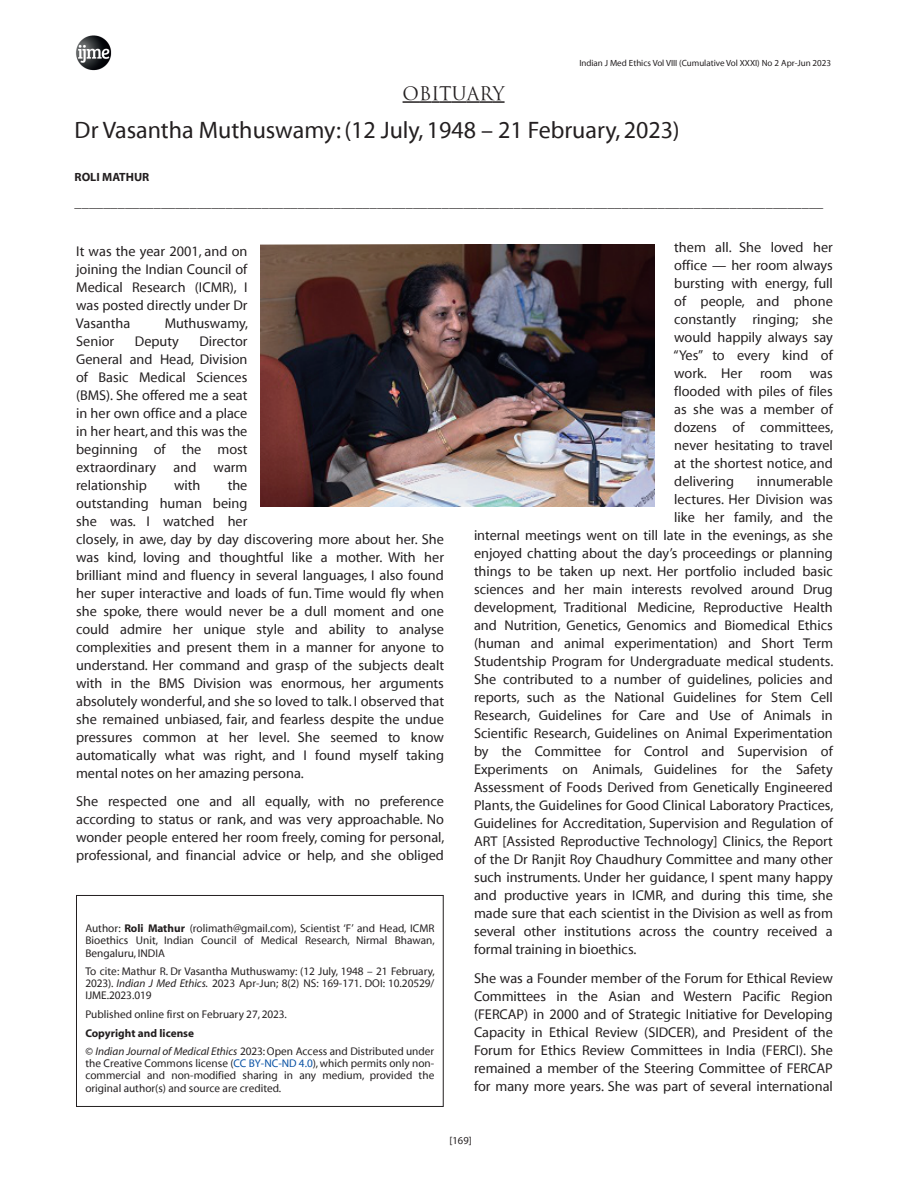
<style>
.page{position:relative;width:918px;height:1188px;background:#fff}
.page>*{position:absolute;margin:0;border:0;box-sizing:border-box;transform-origin:0 0}
.t1{font:24px "Myriad";color:#231f20}
.t2{font:18px "Trajan";color:#231f20}
.t3{font:14.25px/18px "Myriad";color:#231f20;text-align:justify}
.t4{font:700 12px "Myriad";color:#231f20}
.t5{font:11.25px/12.1px "Myriad";color:#231f20;text-align:justify}
.t6{font:10.5px "Myriad";color:#231f20}
.t7{font:9px "Myriad";color:#231f20}
.s1{font-weight:700}
.s2{font-style:italic}
.s3{color:#0750a3}
</style>
<div class="page">
<img style="left:76px;top:35px;width:36px;height:36px">
<svg style="left:403px;top:101px;width:102px;height:2px"></svg>
<div style="left:76px;top:895px;width:368px;height:212px;border:1px solid #231f20"></div>
<img style="left:261px;top:245px;width:394px;height:262px">
<p class="t7" style="left:579px;top:58px;width:253px">Indian J Med Ethics Vol VIII (Cumulative Vol XXXI) No 2 Apr-Jun 2023</p>
<p class="t2" style="left:403px;top:82px;width:104px">OBITUARY</p>
<h1 class="t1" style="left:75px;top:118px;width:607px">Dr Vasantha Muthuswamy: (12 July, 1948 – 21 February, 2023)</h1>
<p class="t4" style="left:75px;top:171px;width:76px">ROLI MATHUR</p>
<p class="t3" style="left:75px;top:194px;width:750px">________________________________________________________________________________________________________</p>
<p class="t3" style="left:674px;top:239px;width:161px">them all. She loved her office — her room always bursting with energy, full of people, and phone constantly ringing; she would happily always say “Yes” to every kind of work. Her room was flooded with piles of files as she was a member of dozens of committees, never hesitating to travel at the shortest notice, and delivering</p>
<p class="t3" style="left:76px;top:243px;width:173px">It was the year 2001, and on joining the Indian Council of Medical Research (ICMR), I was posted directly under Dr Vasantha</p>
<p class="t3" style="left:165px;top:315px;width:85px">Muthuswamy,</p>
<p class="t3" style="left:76px;top:333px;width:173px;text-indent:123px">Director General and Head, Division of Basic Medical Sciences (BMS). She offered me a seat in her own office and a place in her heart, and this was the beginning of the most extraordinary and warm relationship</p>
<p class="t3" style="left:76px;top:333px;width:40px">Senior</p>
<p class="t3" style="left:135px;top:333px;width:46px">Deputy</p>
<p class="t3" style="left:757px;top:473px;width:77px">innumerable</p>
<p class="t3" style="left:674px;top:491px;width:160px">lectures. Her Division was</p>
<p class="t3" style="left:674px;top:509px;width:160px">like her family, and the</p>
<p class="t3" style="left:474px;top:527px;width:360px">internal meetings went on till late in the evenings, as she</p>
<p class="t3" style="left:474px;top:545px;width:360px">enjoyed chatting about the day’s proceedings or planning</p>
<p class="t3" style="left:474px;top:563px;width:360px">things to be taken up next. Her portfolio included basic</p>
<p class="t3" style="left:474px;top:581px;width:360px">sciences and her main interests revolved around Drug</p>
<p class="t3" style="left:474px;top:599px;width:360px">development, Traditional Medicine, Reproductive Health</p>
<p class="t3" style="left:474px;top:617px;width:360px">and Nutrition, Genetics, Genomics and Biomedical Ethics</p>
<p class="t3" style="left:474px;top:635px;width:360px">(human and animal experimentation) and Short Term</p>
<p class="t3" style="left:474px;top:653px;width:361px">Studentship Program for Undergraduate medical students.</p>
<p class="t3" style="left:474px;top:671px;width:360px">She contributed to a number of guidelines, policies and</p>
<p class="t3" style="left:474px;top:689px;width:360px">reports, such as the National Guidelines for Stem Cell</p>
<p class="t3" style="left:474px;top:707px;width:360px">Research, Guidelines for Care and Use of Animals in</p>
<p class="t3" style="left:474px;top:725px;width:360px">Scientific Research, Guidelines on Animal Experimentation</p>
<p class="t3" style="left:474px;top:743px;width:360px">by the Committee for Control and Supervision of</p>
<p class="t3" style="left:474px;top:761px;width:360px">Experiments on Animals, Guidelines for the Safety</p>
<p class="t3" style="left:474px;top:779px;width:360px">Assessment of Foods Derived from Genetically Engineered</p>
<p class="t3" style="left:474px;top:797px;width:361px">Plants, the Guidelines for Good Clinical Laboratory Practices,</p>
<p class="t3" style="left:474px;top:815px;width:360px">Guidelines for Accreditation, Supervision and Regulation of</p>
<p class="t3" style="left:474px;top:833px;width:360px">ART [Assisted Reproductive Technology] Clinics, the Report</p>
<p class="t3" style="left:474px;top:851px;width:360px">of the Dr Ranjit Roy Chaudhury Committee and many other</p>
<p class="t3" style="left:474px;top:869px;width:360px">such instruments. Under her guidance, I spent many happy</p>
<p class="t3" style="left:474px;top:887px;width:360px">and productive years in ICMR, and during this time, she</p>
<p class="t3" style="left:474px;top:905px;width:360px">made sure that each scientist in the Division as well as from</p>
<p class="t3" style="left:474px;top:923px;width:360px">several other institutions across the country received a</p>
<p class="t3" style="left:474px;top:941px;width:164px">formal training in bioethics.</p>
<p class="t3" style="left:474px;top:970px;width:360px">She was a Founder member of the Forum for Ethical Review Committees in the Asian and Western Pacific Region (FERCAP) in 2000 and of Strategic Initiative for Developing Capacity in Ethical Review (SIDCER), and President of the Forum for Ethics Review Committees in India (FERCI). She remained a member of the Steering Committee of FERCAP for many more years. She was part of several international</p>
<p class="t3" style="left:76px;top:477px;width:369px;text-align:left;text-indent:152px">the<br>outstanding human being<br>she was. I watched her<br>closely, in awe, day by day discovering more about her. She was kind, loving and thoughtful like a mother. With her brilliant mind and fluency in several languages, I also found her super interactive and loads of fun. Time would fly when she spoke, there would never be a dull moment and one could admire her unique style and ability to analyse complexities and present them in a manner for anyone to understand. Her command and grasp of the subjects dealt with in the BMS Division was enormous, her arguments absolutely wonderful, and she so loved to talk. I observed that she remained unbiased, fair, and fearless despite the undue pressures common at her level. She seemed to know automatically what was right, and I found myself taking mental notes on her amazing persona.</p>
<p class="t3" style="left:76px;top:793px;width:370px">She respected one and all equally, with no preference according to status or rank, and was very approachable. No wonder people entered her room freely, coming for personal, professional, and financial advice or help, and she obliged</p>
<p class="t3" style="left:174px;top:477px;width:28px">with</p>
<p class="t5" style="left:85px;top:923px;width:351px">Author: <span class="s1">Roli Mathur</span> (rolimath@gmail.com), Scientist ‘F’ and Head, ICMR Bioethics Unit, Indian Council of Medical Research, Nirmal Bhawan, Bengaluru, INDIA</p>
<p class="t5" style="left:85px;top:966px;width:351px">To cite: Mathur R. Dr Vasantha Muthuswamy: (12 July, 1948 – 21 February, 2023). <span class="s2">Indian J Med Ethics.</span> 2023 Apr-Jun; 8(2) NS: 169-171. DOI: 10.20529/ IJME.2023.019</p>
<p class="t5" style="left:85px;top:1009px;width:203px">Published online first on February 27, 2023.</p>
<p class="t5" style="left:85px;top:1024px;width:350px;line-height:18.6px"><span class="s1">Copyright and license<br></span>© <span class="s2">Indian Journal of Medical Ethics</span> 2023: Open Access and Distributed under</p>
<p class="t5" style="left:85px;top:1058px;width:350px">the Creative Commons license (<span class="s3">CC BY-NC-ND 4.0</span>),which permits only non&shy;commercial and non-modified sharing in any medium, provided the original author(s) and source are credited.</p>
<p class="t6" style="left:450px;top:1135px;width:24px">[169]</p>
</div>
